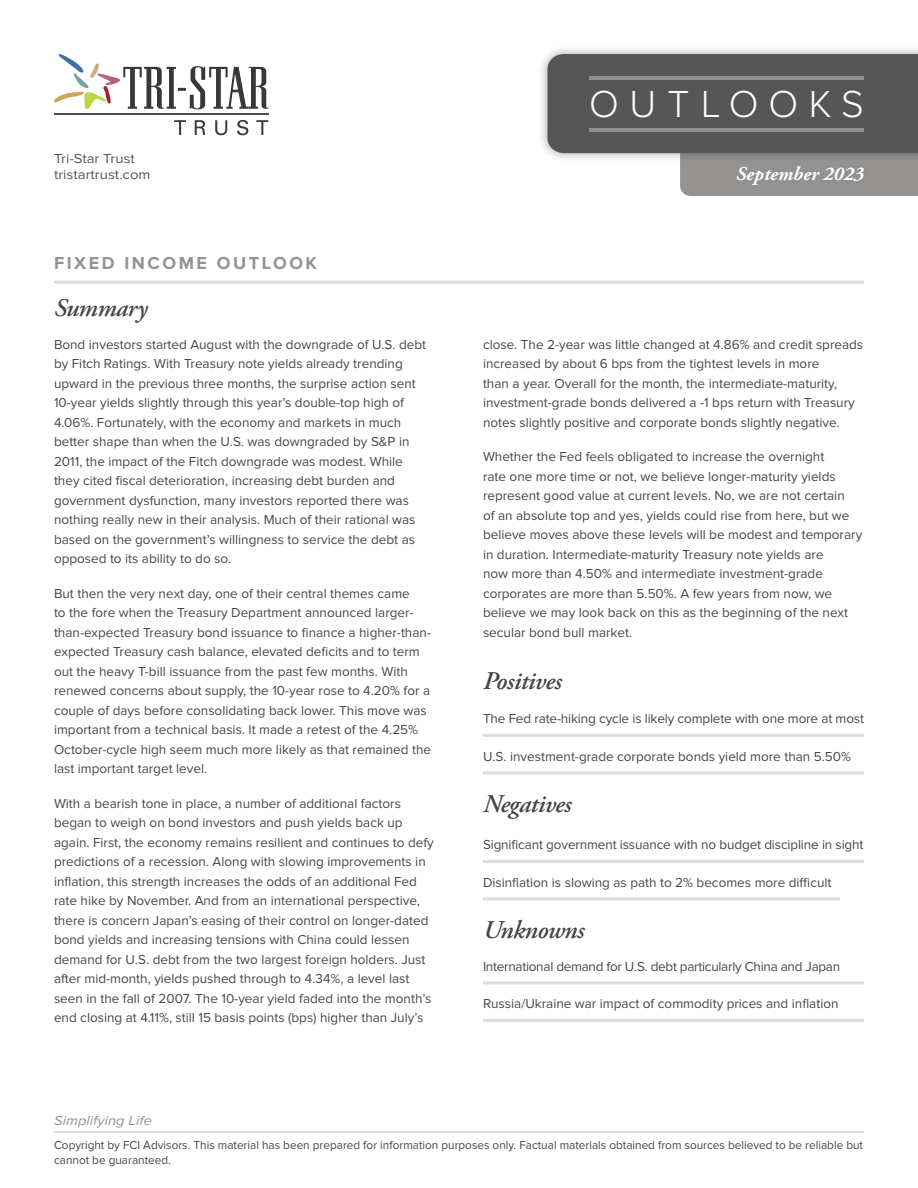
<style>
.page{position:relative;width:918px;height:1188px;background:#fff}
.page>*{position:absolute;margin:0;border:0;box-sizing:border-box;transform-origin:0 0}
.t1{font:300 39px "Proxima Nova";letter-spacing:.27em;color:#fff}
.bullets-square{font:italic 600 25.5px "Adobe Garamond Pro";letter-spacing:-.02em;color:#464747}
.palatino-main{font:italic 600 25.5px "Adobe Garamond Pro";letter-spacing:-.02em;color:#464747}
.t2{font:italic 700 19.5px "Adobe Garamond Pro";color:#fff}
.t3{font:700 18px "Proxima Nova";letter-spacing:.14em;color:#949392}
.palatino-main-2{font:13.5px/19.5px "Proxima Nova";color:#464747}
.bullets-square-2{font:13.5px "Proxima Nova";letter-spacing:-.01em;color:#464747}
.t4{font:13.5px/16.2px "Proxima Nova";color:#565656;scale:1.1 1}
.t5{font:italic 13.5px "Proxima Nova";color:#949392;scale:1.1 1}
.t6{font:12px/14.4px "Proxima Nova";color:#464747}
</style>
<div class="page">
<div style="left:538px;top:44px;width:380px;height:119px;background:#231f20;opacity:.38"></div>
<svg style="left:547px;top:54px;width:371px;height:142px;background:#727272"></svg>
<hr style="left:590px;top:76px;width:274px;height:4px;background:#909090">
<hr style="left:590px;top:128px;width:274px;height:4px;background:#909090">
<div style="left:732px;top:162px;width:137px;height:29px;background:#939291"></div>
<hr style="left:483px;top:734px;width:381px;height:3px;background:#dedcdc">
<hr style="left:483px;top:771px;width:381px;height:3px;background:#dedcdc">
<hr style="left:483px;top:860px;width:381px;height:3px;background:#dedcdc">
<hr style="left:483px;top:897px;width:357px;height:3px;background:#dedcdc">
<hr style="left:483px;top:981px;width:381px;height:3px;background:#dedcdc">
<hr style="left:483px;top:1019px;width:381px;height:3px;background:#dedcdc">
<hr style="left:54px;top:281px;width:810px;height:3px;background:#dedcdc">
<hr style="left:54px;top:1131px;width:810px;height:2px;background:#dedcdc">
<svg style="left:54px;top:54px;width:214px;height:55px"></svg>
<hr style="left:54px;top:114px;width:215px;height:1px;background:#4b4c4d">
<svg style="left:174px;top:120px;width:12px;height:15px"></svg>
<svg style="left:195px;top:120px;width:10px;height:15px"></svg>
<svg style="left:215px;top:120px;width:12px;height:15px"></svg>
<svg style="left:237px;top:120px;width:11px;height:15px"></svg>
<svg style="left:256px;top:120px;width:12px;height:15px"></svg>
<p class="t4" style="left:54px;top:151px;width:89px">Tri-Star Trust tristartrust.com</p>
<p class="t3" style="left:54px;top:254px;width:265px">FIXED INCOME OUTLOOK</p>
<p class="bullets-square" style="left:54px;top:293px;width:95px">Summary</p>
<p class="palatino-main-2" style="left:54px;top:335px;width:374px">Bond investors started August with the downgrade of U.S. debt by Fitch Ratings. With Treasury note yields already trending upward in the previous three months, the surprise action sent 10-year yields slightly through this year’s double-top high of 4.06%. Fortunately, with the economy and markets in much better shape than when the U.S. was downgraded by S&amp;P in 2011, the impact of the Fitch downgrade was modest. While they cited fiscal deterioration, increasing debt burden and government dysfunction, many investors reported there was nothing really new in their analysis. Much of their rational was based on the government’s willingness to service the debt as opposed to its ability to do so.</p>
<p class="palatino-main-2" style="left:54px;top:584px;width:379px">But then the very next day, one of their central themes came<br>to the fore when the Treasury Department announced larger&shy;than-expected Treasury bond issuance to finance a higher-than&shy;expected Treasury cash balance, elevated deficits and to term out the heavy T-bill issuance from the past few months. With renewed concerns about supply, the 10-year rose to 4.20% for a couple of days before consolidating back lower. This move was important from a technical basis. It made a retest of the 4.25% October-cycle high seem much more likely as that remained the last important target level.</p>
<p class="palatino-main-2" style="left:54px;top:794px;width:381px">With a bearish tone in place, a number of additional factors began to weigh on bond investors and push yields back up again. First, the economy remains resilient and continues to defy predictions of a recession. Along with slowing improvements in inflation, this strength increases the odds of an additional Fed rate hike by November. And from an international perspective, there is concern Japan’s easing of their control on longer-dated bond yields and increasing tensions with China could lessen demand for U.S. debt from the two largest foreign holders. Just after mid-month, yields pushed through to 4.34%, a level last seen in the fall of 2007. The 10-year yield faded into the month’s end closing at 4.11%, still 15 basis points (bps) higher than July’s</p>
<p class="t5" style="left:54px;top:1111px;width:91px">Simplifying Life</p>
<h1 class="t1" style="left:589px;top:86px;width:276px">OUTLOOKS</h1>
<h3 class="t2" style="left:736px;top:162px;width:129px">September 2023</h3>
<p class="palatino-main-2" style="left:483px;top:335px;width:382px">close. The 2-year was little changed at 4.86% and credit spreads increased by about 6 bps from the tightest levels in more<br>than a year. Overall for the month, the intermediate-maturity, investment-grade bonds delivered a -1 bps return with Treasury notes slightly positive and corporate bonds slightly negative.</p>
<p class="palatino-main-2" style="left:483px;top:448px;width:381px">Whether the Fed feels obligated to increase the overnight<br>rate one more time or not, we believe longer-maturity yields represent good value at current levels. No, we are not certain<br>of an absolute top and yes, yields could rise from here, but we believe moves above these levels will be modest and temporary in duration. Intermediate-maturity Treasury note yields are<br>now more than 4.50% and intermediate investment-grade corporates are more than 5.50%. A few years from now, we believe we may look back on this as the beginning of the next secular bond bull market.</p>
<p class="palatino-main" style="left:483px;top:666px;width:80px">Positives</p>
<p class="bullets-square-2" style="left:483px;top:713px;width:383px">The Fed rate-hiking cycle is likely complete with one more at most</p>
<p class="bullets-square-2" style="left:483px;top:750px;width:370px">U.S. investment-grade corporate bonds yield more than 5.50%</p>
<p class="bullets-square" style="left:483px;top:789px;width:90px">Negatives</p>
<p class="bullets-square-2" style="left:483px;top:839px;width:382px">Significant government issuance with no budget discipline in sight</p>
<p class="bullets-square-2" style="left:483px;top:876px;width:350px">Disinflation is slowing as path to 2% becomes more difficult</p>
<p class="bullets-square" style="left:483px;top:915px;width:103px">Unknowns</p>
<p class="bullets-square-2" style="left:483px;top:960px;width:359px">International demand for U.S. debt particularly China and Japan</p>
<p class="bullets-square-2" style="left:483px;top:998px;width:357px">Russia/Ukraine war impact of commodity prices and inflation</p>
<p class="t6" style="left:54px;top:1139px;width:811px">Copyright by FCI Advisors. This material has been prepared for information purposes only. Factual materials obtained from sources believed to be reliable but cannot be guaranteed.</p>
</div>
